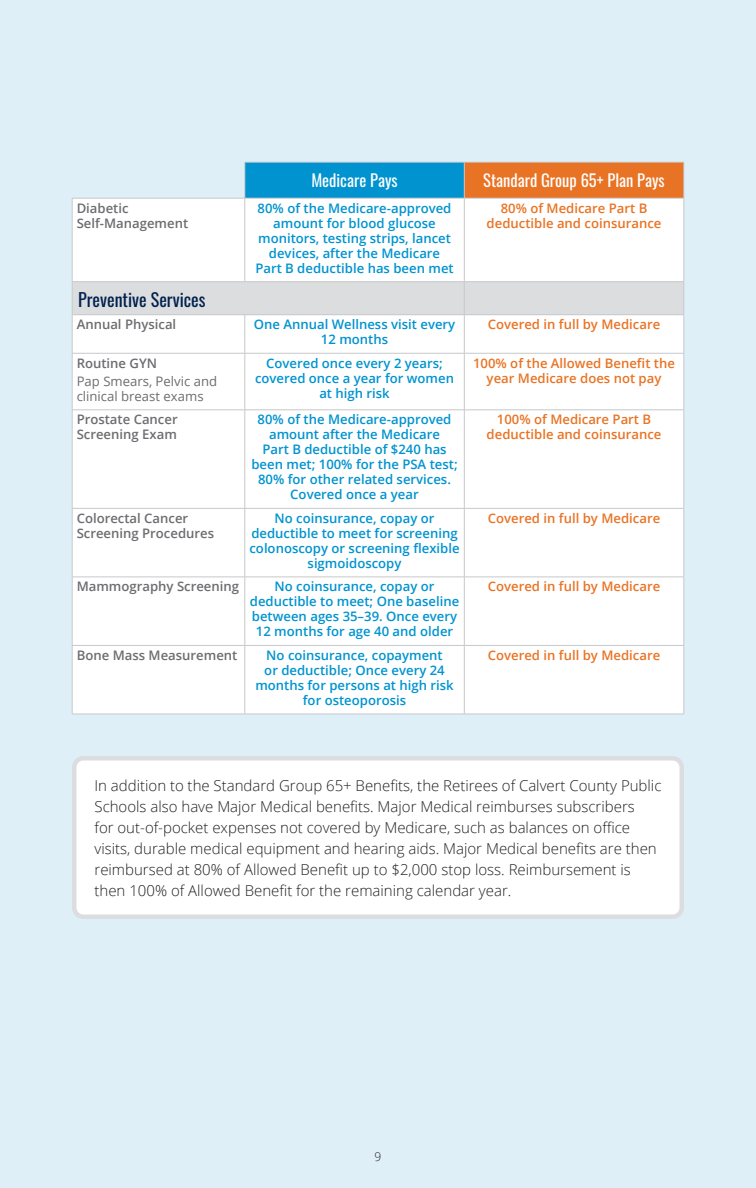
<style>
.page{position:relative;width:756px;height:1188px;background:#dfeff8}
.page>*{position:absolute;margin:0;border:0;box-sizing:border-box;transform-origin:0 0}
.OE-Summary-sections{font:18px "Oswald";color:#00214f}
.POD-ChartSubhead-8_5-W{font:16.5px "Oswald";color:#fff}
.OE-Body{font:300 15px/21px "Open Sans";color:#231f20}
.OE-Process_Blue_Chart_Centered{font:600 13.2px/15px "Open Sans";color:#0093d0;text-align:center}
.OE-Orange_Chart_Centered{font:600 13.2px/15px "Open Sans";color:#e97324;text-align:center}
.OE-Chart-Small-Black-70{font:600 13.2px/15px "Open Sans";color:#6c6d70}
.OE-Chart-Small-Black-70-2{font:13.2px/15px "Open Sans";color:#6c6d70}
.t1{font:300 12px "Open Sans";color:#231f20}
</style>
<div class="page">
<div style="left:245px;top:162px;width:219px;height:36px;background:#0093d0"></div>
<div style="left:464px;top:162px;width:220px;height:36px;background:#e97324"></div>
<div style="left:73px;top:199px;width:611px;height:515px;background:#fff"></div>
<div style="left:73px;top:282px;width:611px;height:32px;background:#dcdddf"></div>
<div style="left:246px;top:411px;width:438px;height:234px;background:#fff"></div>
<hr style="left:72px;top:198px;width:1px;height:84px;background:#c7c8ca">
<hr style="left:245px;top:198px;width:1px;height:84px;background:#c7c8ca">
<hr style="left:464px;top:198px;width:1px;height:84px;background:#c7c8ca">
<hr style="left:684px;top:198px;width:1px;height:84px;background:#c7c8ca">
<hr style="left:245px;top:162px;width:219px;height:1px;background:#c7c8ca">
<hr style="left:245px;top:162px;width:1px;height:36px;background:#c7c8ca">
<hr style="left:464px;top:162px;width:220px;height:1px;background:#c7c8ca">
<hr style="left:464px;top:162px;width:1px;height:36px;background:#c7c8ca">
<hr style="left:684px;top:162px;width:1px;height:36px;background:#c7c8ca">
<hr style="left:72px;top:198px;width:173px;height:1px;background:#c7c8ca">
<hr style="left:245px;top:198px;width:219px;height:1px;background:#c7c8ca">
<hr style="left:464px;top:198px;width:220px;height:1px;background:#c7c8ca">
<hr style="left:72px;top:281px;width:173px;height:1px;background:#c7c8ca">
<hr style="left:72px;top:282px;width:1px;height:33px;background:#c7c8ca">
<hr style="left:245px;top:281px;width:219px;height:1px;background:#c7c8ca">
<hr style="left:464px;top:281px;width:220px;height:1px;background:#c7c8ca">
<hr style="left:464px;top:282px;width:1px;height:33px;background:#c7c8ca">
<hr style="left:684px;top:282px;width:1px;height:33px;background:#c7c8ca">
<hr style="left:72px;top:314px;width:173px;height:1px;background:#c7c8ca">
<hr style="left:72px;top:315px;width:1px;height:38px;background:#c7c8ca">
<hr style="left:245px;top:314px;width:219px;height:1px;background:#c7c8ca">
<hr style="left:245px;top:315px;width:1px;height:38px;background:#c7c8ca">
<hr style="left:464px;top:314px;width:220px;height:1px;background:#c7c8ca">
<hr style="left:464px;top:315px;width:1px;height:38px;background:#c7c8ca">
<hr style="left:684px;top:315px;width:1px;height:38px;background:#c7c8ca">
<hr style="left:72px;top:353px;width:173px;height:1px;background:#c7c8ca">
<hr style="left:72px;top:353px;width:1px;height:57px;background:#c7c8ca">
<hr style="left:245px;top:353px;width:219px;height:1px;background:#c7c8ca">
<hr style="left:245px;top:353px;width:1px;height:57px;background:#c7c8ca">
<hr style="left:464px;top:353px;width:220px;height:1px;background:#c7c8ca">
<hr style="left:464px;top:353px;width:1px;height:57px;background:#c7c8ca">
<hr style="left:684px;top:353px;width:1px;height:57px;background:#c7c8ca">
<hr style="left:72px;top:410px;width:173px;height:1px;background:#c7c8ca">
<hr style="left:72px;top:410px;width:1px;height:98px;background:#c7c8ca">
<hr style="left:245px;top:410px;width:219px;height:1px;background:#c7c8ca">
<hr style="left:245px;top:410px;width:1px;height:98px;background:#c7c8ca">
<hr style="left:464px;top:410px;width:220px;height:1px;background:#c7c8ca">
<hr style="left:464px;top:410px;width:1px;height:98px;background:#c7c8ca">
<hr style="left:684px;top:410px;width:1px;height:98px;background:#c7c8ca">
<hr style="left:72px;top:508px;width:173px;height:1px;background:#c7c8ca">
<hr style="left:72px;top:509px;width:1px;height:68px;background:#c7c8ca">
<hr style="left:245px;top:508px;width:219px;height:1px;background:#c7c8ca">
<hr style="left:245px;top:509px;width:1px;height:68px;background:#c7c8ca">
<hr style="left:464px;top:508px;width:220px;height:1px;background:#c7c8ca">
<hr style="left:464px;top:509px;width:1px;height:68px;background:#c7c8ca">
<hr style="left:684px;top:509px;width:1px;height:68px;background:#c7c8ca">
<hr style="left:72px;top:577px;width:173px;height:1px;background:#c7c8ca">
<hr style="left:72px;top:577px;width:1px;height:68px;background:#c7c8ca">
<hr style="left:245px;top:577px;width:219px;height:1px;background:#c7c8ca">
<hr style="left:245px;top:577px;width:1px;height:68px;background:#c7c8ca">
<hr style="left:464px;top:577px;width:220px;height:1px;background:#c7c8ca">
<hr style="left:464px;top:577px;width:1px;height:68px;background:#c7c8ca">
<hr style="left:684px;top:577px;width:1px;height:68px;background:#c7c8ca">
<hr style="left:72px;top:645px;width:173px;height:1px;background:#c7c8ca">
<hr style="left:72px;top:646px;width:1px;height:68px;background:#c7c8ca">
<hr style="left:245px;top:645px;width:219px;height:1px;background:#c7c8ca">
<hr style="left:245px;top:646px;width:1px;height:68px;background:#c7c8ca">
<hr style="left:464px;top:645px;width:220px;height:1px;background:#c7c8ca">
<hr style="left:464px;top:646px;width:1px;height:68px;background:#c7c8ca">
<hr style="left:684px;top:646px;width:1px;height:68px;background:#c7c8ca">
<hr style="left:72px;top:714px;width:173px;height:1px;background:#c7c8ca">
<hr style="left:245px;top:714px;width:219px;height:1px;background:#c7c8ca">
<hr style="left:464px;top:714px;width:220px;height:1px;background:#c7c8ca">
<div style="left:74px;top:758px;width:608px;height:159px;background:#fff;border-radius:9px"></div>
<div style="left:72px;top:756px;width:612px;height:163px;border:4px solid #dcdddf;border-radius:9px"></div>
<p class="POD-ChartSubhead-8_5-W" style="left:311px;top:166px;width:88px">Medicare Pays</p>
<p class="POD-ChartSubhead-8_5-W" style="left:483px;top:166px;width:183px">Standard Group 65+ Plan Pays</p>
<p class="OE-Chart-Small-Black-70" style="left:77px;top:200px;width:113px">Diabetic<br>Self-Management</p>
<p class="OE-Process_Blue_Chart_Centered" style="left:255px;top:200px;width:200px">80% of the Medicare-approved amount for blood glucose monitors, testing strips, lancet devices, after the Medicare<br>Part B deductible has been met</p>
<p class="OE-Orange_Chart_Centered" style="left:487px;top:200px;width:176px">80% of Medicare Part B deductible and coinsurance</p>
<p class="OE-Summary-sections" style="left:78px;top:283px;width:129px">Preventive Services</p>
<p class="OE-Chart-Small-Black-70" style="left:77px;top:317px;width:101px">Annual Physical</p>
<p class="OE-Process_Blue_Chart_Centered" style="left:254px;top:317px;width:203px">One Annual Wellness visit every<br>12 months</p>
<p class="OE-Orange_Chart_Centered" style="left:488px;top:317px;width:174px">Covered in full by Medicare</p>
<p class="OE-Chart-Small-Black-70" style="left:77px;top:355px;width:82px">Routine GYN</p>
<p class="OE-Chart-Small-Black-70-2" style="left:77px;top:373px;width:142px">Pap Smears, Pelvic and clinical breast exams</p>
<p class="OE-Process_Blue_Chart_Centered" style="left:255px;top:355px;width:201px">Covered once every 2 years; covered once a year for women at high risk</p>
<p class="OE-Orange_Chart_Centered" style="left:473px;top:355px;width:203px">100% of the Allowed Benefit the year Medicare does not pay</p>
<p class="OE-Chart-Small-Black-70" style="left:77px;top:412px;width:103px">Prostate Cancer<br>Screening Exam</p>
<p class="OE-Process_Blue_Chart_Centered" style="left:251px;top:412px;width:208px">80% of the Medicare-approved amount after the Medicare<br>Part B deductible of $240 has been met; 100% for the PSA test;<br>80% for other related services.<br>Covered once a year</p>
<p class="OE-Orange_Chart_Centered" style="left:487px;top:412px;width:176px">100% of Medicare Part B deductible and coinsurance</p>
<p class="OE-Chart-Small-Black-70" style="left:77px;top:510px;width:139px">Colorectal Cancer<br>Screening Procedures</p>
<p class="OE-Process_Blue_Chart_Centered" style="left:249px;top:510px;width:212px">No coinsurance, copay or deductible to meet for screening colonoscopy or screening flexible sigmoidoscopy</p>
<p class="OE-Orange_Chart_Centered" style="left:488px;top:510px;width:174px">Covered in full by Medicare</p>
<p class="OE-Chart-Small-Black-70" style="left:77px;top:579px;width:164px">Mammography Screening</p>
<p class="OE-Process_Blue_Chart_Centered" style="left:250px;top:579px;width:211px">No coinsurance, copay or deductible to meet; One baseline between ages 35–39. Once every<br>12 months for age 40 and older</p>
<p class="OE-Orange_Chart_Centered" style="left:488px;top:579px;width:174px">Covered in full by Medicare</p>
<p class="OE-Chart-Small-Black-70" style="left:77px;top:647px;width:162px">Bone Mass Measurement</p>
<p class="OE-Process_Blue_Chart_Centered" style="left:255px;top:647px;width:200px">No coinsurance, copayment<br>or deductible; Once every 24 months for persons at high risk for osteoporosis</p>
<p class="OE-Orange_Chart_Centered" style="left:488px;top:647px;width:174px">Covered in full by Medicare</p>
<p class="OE-Body" style="left:94px;top:775px;width:568px">In addition to the Standard Group 65+ Benefits, the Retirees of Calvert County Public Schools also have Major Medical benefits. Major Medical reimburses subscribers<br>for out-of-pocket expenses not covered by Medicare, such as balances on office visits, durable medical equipment and hearing aids. Major Medical benefits are then reimbursed at 80% of Allowed Benefit up to $2,000 stop loss. Reimbursement is then 100% of Allowed Benefit for the remaining calendar year.</p>
<p class="t1" style="left:375px;top:1149px;width:8px">9</p>
</div>
